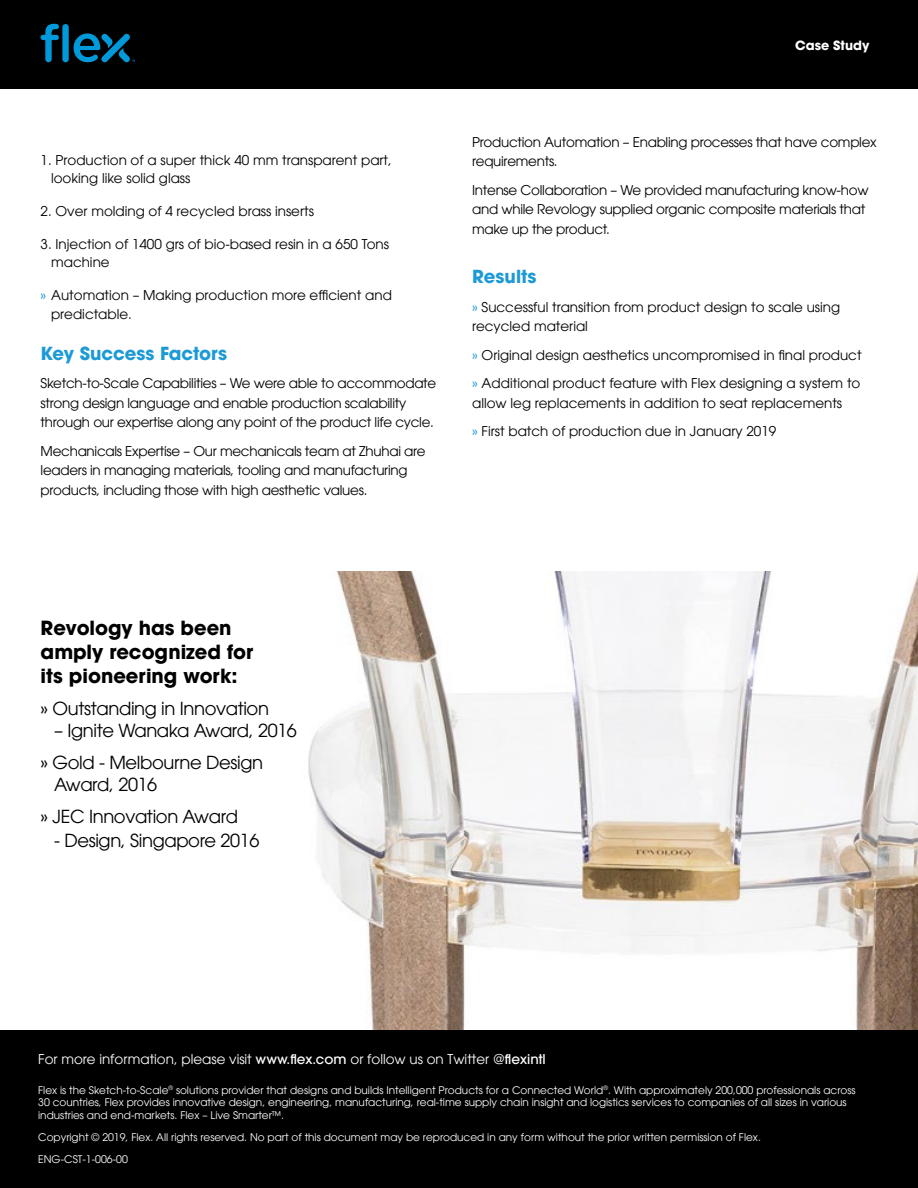
<style>
.page{position:relative;width:918px;height:1188px;background:#fff}
.page>*{position:absolute;margin:0;border:0;box-sizing:border-box;transform-origin:0 0}
.t1{font:700 19.5px/24px "ITC Avant Garde Pro";color:#000}
.t2{font:18px/31.5px "ITC Avant Garde Pro";letter-spacing:-.02em;color:#000}
.t3{font:700 18px "ITC Avant Garde Pro";color:#1c9ad6}
.t4{font:13.5px/19.5px "ITC Avant Garde Pro";letter-spacing:-.02em;color:#000}
.t5{font:13.5px/18px "ITC Avant Garde Pro";color:#000}
.t6{font:13.5px "ITC Avant Garde Pro";color:#fff}
.t7{font:700 12.75px "ITC Avant Garde Pro";color:#fff}
.t8{font:10.5px/12.8px "ITC Avant Garde Pro";color:#fff}
.s1{color:#1c9ad6}
.s2{font-weight:500}
</style>
<div class="page">
<div style="left:0;top:0;width:918px;height:89px;background:#000"></div>
<svg style="left:40px;top:24px;width:19px;height:38px"></svg>
<div style="left:62px;top:24px;width:7px;height:38px;background:#009ada;border-radius:3px"></div>
<svg style="left:74px;top:33px;width:61px;height:29px"></svg>
<div style="left:0;top:1029px;width:918px;height:159px;background:#000"></div>
<img style="left:308px;top:571px;width:610px;height:458px">
<p class="t5" style="left:51px;top:151px;width:342px;text-indent:-11px">1. Production of a super thick 40 mm transparent part, looking like solid glass</p>
<p class="t5" style="left:41px;top:202px;width:275px">2. Over molding of 4 recycled brass inserts</p>
<p class="t5" style="left:51px;top:235px;width:339px;text-indent:-11px">3. Injection of 1400 grs of bio-based resin in a 650 Tons machine</p>
<p class="t5" style="left:51px;top:285px;width:342px;line-height:19.5px;text-indent:-11px"><span class="s1">»</span> Automation – Making production more efficient and predictable.</p>
<h2 class="t3" style="left:41px;top:341px;width:188px">Key Success Factors</h2>
<p class="t4" style="left:41px;top:374px;width:397px">Sketch-to-Scale Capabilities – We were able to accommodate strong design language and enable production scalability through our expertise along any point of the product life cycle.</p>
<p class="t4" style="left:41px;top:441px;width:387px">Mechanicals Expertise – Our mechanicals team at Zhuhai are leaders in managing materials, tooling and manufacturing products, including those with high aesthetic values.</p>
<p class="t7" style="left:795px;top:36px;width:76px">Case Study</p>
<p class="t4" style="left:472px;top:132px;width:406px">Production Automation – Enabling processes that have complex requirements.</p>
<p class="t4" style="left:472px;top:180px;width:398px">Intense Collaboration – We provided manufacturing know-how and while Revology supplied organic composite materials that make up the product.</p>
<h2 class="t3" style="left:472px;top:265px;width:66px">Results</h2>
<p class="t5" style="left:472px;top:297px;width:370px;line-height:19.5px"><span class="s1">»</span> Successful transition from product design to scale using recycled material</p>
<p class="t5" style="left:472px;top:341px;width:391px;line-height:28.5px"><span class="s1">»</span> Original design aesthetics uncompromised in final product <span class="s1">»</span> Additional product feature with Flex designing a system to</p>
<p class="t5" style="left:472px;top:389px;width:372px;line-height:28.5px">allow leg replacements in addition to seat replacements <span class="s1">»</span> First batch of production due in January 2019</p>
<h1 class="t1" style="left:41px;top:616px;width:214px">Revology has been amply recognized for its pioneering work:</h1>
<h2 class="t2" style="left:41px;top:692px;width:230px">» Outstanding in Innovation</h2>
<h2 class="t2" style="left:41px;top:715px;width:258px;text-indent:14px">– Ignite Wanaka Award, 2016 » Gold - Melbourne Design</h2>
<h2 class="t2" style="left:41px;top:769px;width:199px;text-indent:14px">Award, 2016<br>» JEC Innovation Award</h2>
<h2 class="t2" style="left:54px;top:824px;width:207px">- Design, Singapore 2016</h2>
<p class="t6" style="left:38px;top:1051px;width:509px">For more information, please visit <span class="s2">www.flex.com</span> or follow us on Twitter @<span class="s2">flexintl</span></p>
<p class="t8" style="left:38px;top:1083px;width:819px">Flex is the Sketch-to-Scale<sup>®</sup> solutions provider that designs and builds Intelligent Products for a Connected World<sup>®</sup>. With approximately 200,000 professionals across<br>30 countries, Flex provides innovative design, engineering, manufacturing, real-time supply chain insight and logistics services to companies of all sizes in various industries and end-markets. Flex – Live Smarter™.</p>
<p class="t8" style="left:38px;top:1126px;width:724px;line-height:21.8px">Copyright © 2019, Flex. All rights reserved. No part of this document may be reproduced in any form without the prior written permission of Flex.<br>ENG-CST-1-006-00</p>
</div>
